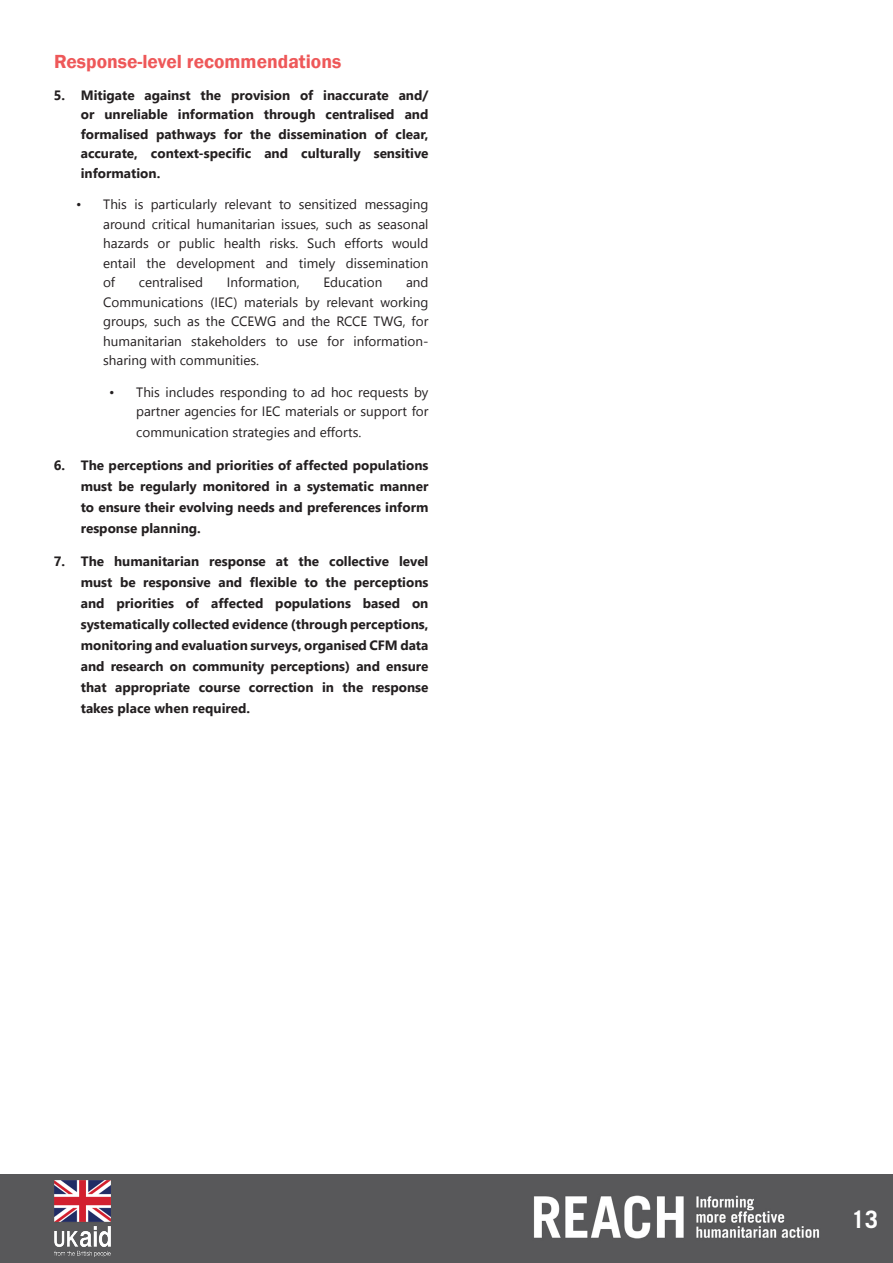
<style>
.page{position:relative;width:893px;height:1263px;background:#fff}
.page>*{position:absolute;margin:0;border:0;box-sizing:border-box;transform-origin:0 0}
.REACH_body_text_back{font:700 24px "Trade Gothic LT Std";color:#fff}
.Intro_bold{font:600 19.5px "Franklin Gothic";color:#ee5859}
.t1{font:700 13.5px/21px "Leelawadee UI";color:#231f20;text-align:justify}
.t2{font:13.5px/19.5px "Leelawadee UI";color:#231f20;text-align:justify}
</style>
<div class="page">
<div style="left:0;top:1175px;width:893px;height:88px;background:#58585a"></div>
<img style="left:534px;top:1195px;width:285px;height:44px">
<img style="left:54px;top:1181px;width:56px;height:75px">
<p class="Intro_bold" style="left:54px;top:49px;width:289px">Response-level recommendations</p>
<p class="t1" style="left:81px;top:84px;width:349px;line-height:19.5px;text-indent:-27px">5. Mitigate against the provision of inaccurate and/ or unreliable information through centralised and formalised pathways for the dissemination of clear, accurate, context-specific and culturally sensitive information.</p>
<p class="t2" style="left:103px;top:194px;width:327px;text-indent:-27px">• This is particularly relevant to sensitized messaging around critical humanitarian issues, such as seasonal hazards or public health risks. Such efforts would entail the development and timely dissemination of</p>
<p class="t2" style="left:139px;top:272px;width:66px">centralised</p>
<p class="t2" style="left:227px;top:272px;width:74px">Information,</p>
<p class="t2" style="left:323px;top:272px;width:60px">Education</p>
<p class="t2" style="left:103px;top:272px;width:327px;text-indent:303px">and Communications (IEC) materials by relevant working groups, such as the CCEWG and the RCCE TWG, for humanitarian stakeholders to use for information&shy;sharing with communities.</p>
<p class="t2" style="left:109px;top:382px;width:321px;text-align:right">• This includes responding to ad hoc requests by partner agencies for IEC materials or support for</p>
<p class="t2" style="left:136px;top:422px;width:227px">communication strategies and efforts.</p>
<p class="t1" style="left:81px;top:454px;width:349px;text-indent:-27px">6. The perceptions and priorities of affected populations must be regularly monitored in a systematic manner to ensure their evolving needs and preferences inform response planning.</p>
<p class="t1" style="left:81px;top:550px;width:349px;text-indent:-27px">7. The humanitarian response at the collective level must be responsive and flexible to the perceptions and priorities of affected populations based on systematically collected evidence (through perceptions, monitoring and evaluation surveys, organised CFM data and research on community perceptions) and ensure that appropriate course correction in the response takes place when required.</p>
<p class="REACH_body_text_back" style="left:851px;top:1205px;width:28px">13</p>
</div>
